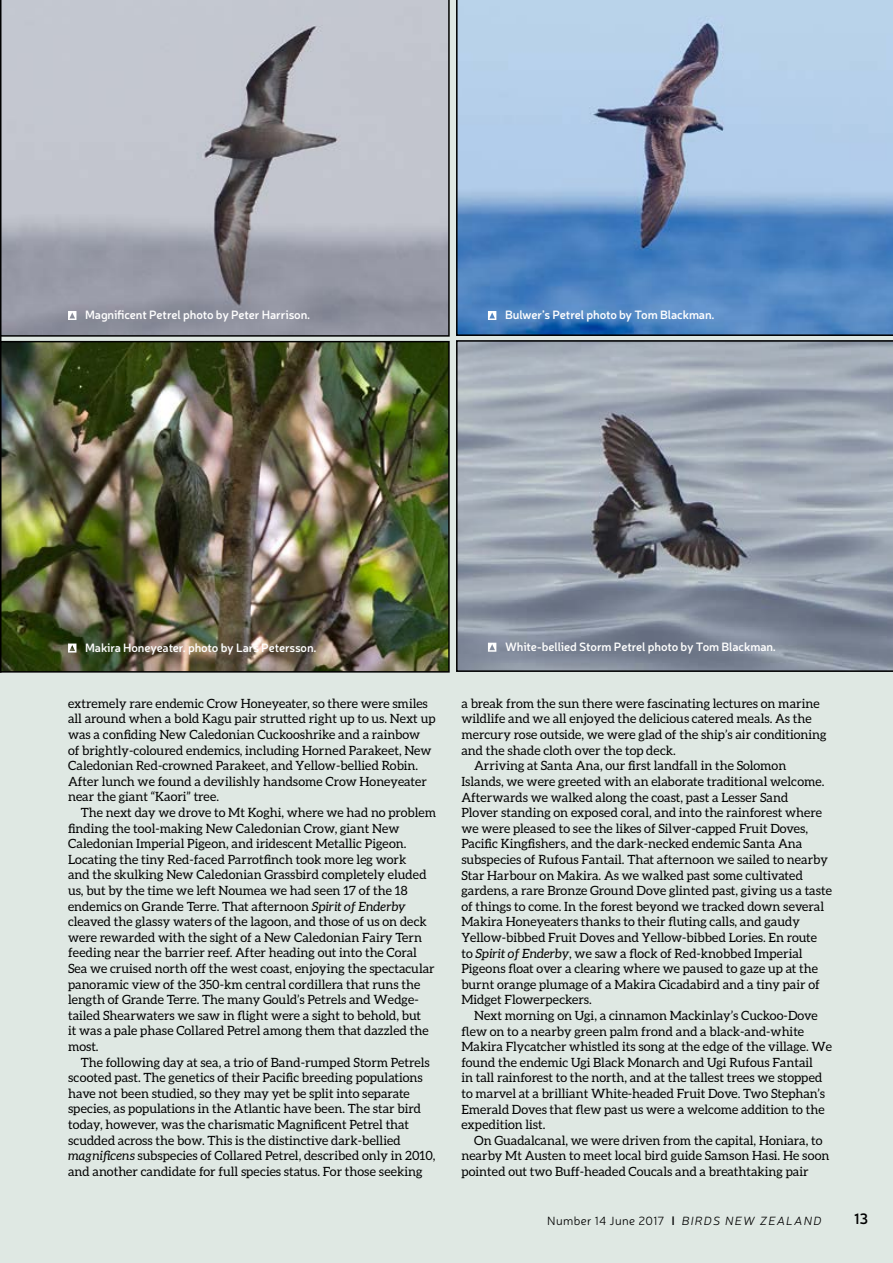
<style>
.page{position:relative;width:893px;height:1263px;background:#dfe8e3}
.page>*{position:absolute;margin:0;border:0;box-sizing:border-box;transform-origin:0 0}
.t1{font:600 15px "Neris";color:#000}
.t2{font:12.75px/15.6px "Aleo";color:#000}
.t3{font:600 12px "Neris";letter-spacing:-.01em;color:#fff}
.t4{font:300 12px "Neris";letter-spacing:.03em;color:#000}
.s1{font-style:italic}
.s2{font-family:"DIN";font-weight:500}
</style>
<div class="page">
<svg style="left:0;top:0;width:450px;height:337px;background:#abadb7"></svg>
<img style="left:3px;top:344px;width:444px;height:326px">
<div style="left:0;top:341px;width:450px;height:332px;border:2px solid #000"></div>
<svg style="left:456px;top:0;width:437px;height:336px;background:#85a8d0"></svg>
<svg style="left:456px;top:340px;width:437px;height:332px;background:#9098a4"></svg>
<svg style="left:68px;top:311px;width:8px;height:9px"></svg>
<svg style="left:488px;top:311px;width:8px;height:9px"></svg>
<svg style="left:68px;top:643px;width:8px;height:9px"></svg>
<svg style="left:488px;top:643px;width:8px;height:9px"></svg>
<p class="t3" style="left:85px;top:307px;width:227px">Magnificent Petrel photo by Peter Harrison.</p>
<p class="t3" style="left:505px;top:307px;width:211px">Bulwer’s Petrel photo by Tom Blackman.</p>
<p class="t3" style="left:85px;top:639px;width:233px">Makira Honeyeater. photo by Lars Petersson.</p>
<p class="t3" style="left:505px;top:639px;width:272px">White-bellied Storm Petrel photo by Tom Blackman.</p>
<p class="t2" style="left:68px;top:695px;width:369px">extremely rare endemic Crow Honeyeater, so there were smiles all around when a bold Kagu pair strutted right up to us. Next up was a confiding New Caledonian Cuckooshrike and a rainbow<br>of brightly-coloured endemics, including Horned Parakeet, New Caledonian Red-crowned Parakeet, and Yellow-bellied Robin.<br>After lunch we found a devilishly handsome Crow Honeyeater near the giant “Kaori” tree.</p>
<p class="t2" style="left:68px;top:804px;width:370px;text-indent:13px">The next day we drove to Mt Koghi, where we had no problem finding the tool-making New Caledonian Crow, giant New Caledonian Imperial Pigeon, and iridescent Metallic Pigeon.<br>Locating the tiny Red-faced Parrotfinch took more leg work<br>and the skulking New Caledonian Grassbird completely eluded us, but by the time we left Noumea we had seen 17 of the 18 endemics on Grande Terre. That afternoon <span class="s1">Spirit of Enderby </span>cleaved the glassy waters of the lagoon, and those of us on deck were rewarded with the sight of a New Caledonian Fairy Tern feeding near the barrier reef. After heading out into the Coral Sea we cruised north off the west coast, enjoying the spectacular panoramic view of the 350-km central cordillera that runs the length of Grande Terre. The many Gould’s Petrels and Wedge&shy;tailed Shearwaters we saw in flight were a sight to behold, but<br>it was a pale phase Collared Petrel among them that dazzled the most.</p>
<p class="t2" style="left:68px;top:1054px;width:369px;text-indent:13px">The following day at sea, a trio of Band-rumped Storm Petrels scooted past. The genetics of their Pacific breeding populations have not been studied, so they may yet be split into separate species, as populations in the Atlantic have been. The star bird today, however, was the charismatic Magnificent Petrel that scudded across the bow. This is the distinctive dark-bellied <span class="s1">magnificens</span> subspecies of Collared Petrel, described only in 2010, and another candidate for full species status. For those seeking</p>
<p class="t2" style="left:461px;top:695px;width:360px">a break from the sun there were fascinating lectures on marine</p>
<p class="t2" style="left:461px;top:711px;width:352px">wildlife and we all enjoyed the delicious catered meals. As the</p>
<p class="t2" style="left:461px;top:726px;width:367px">mercury rose outside, we were glad of the ship’s air conditioning</p>
<p class="t2" style="left:461px;top:742px;width:216px">and the shade cloth over the top deck.</p>
<p class="t2" style="left:474px;top:758px;width:314px">Arriving at Santa Ana, our first landfall in the Solomon</p>
<p class="t2" style="left:461px;top:773px;width:364px">Islands, we were greeted with an elaborate traditional welcome.</p>
<p class="t2" style="left:461px;top:789px;width:328px">Afterwards we walked along the coast, past a Lesser Sand</p>
<p class="t2" style="left:461px;top:805px;width:362px">Plover standing on exposed coral, and into the rainforest where</p>
<p class="t2" style="left:461px;top:820px;width:348px">we were pleased to see the likes of Silver-capped Fruit Doves,</p>
<p class="t2" style="left:461px;top:836px;width:343px">Pacific Kingfishers, and the dark-necked endemic Santa Ana</p>
<p class="t2" style="left:461px;top:851px;width:368px">subspecies of Rufous Fantail. That afternoon we sailed to nearby</p>
<p class="t2" style="left:461px;top:867px;width:343px">Star Harbour on Makira. As we walked past some cultivated</p>
<p class="t2" style="left:461px;top:883px;width:372px">gardens, a rare Bronze Ground Dove glinted past, giving us a taste</p>
<p class="t2" style="left:461px;top:898px;width:364px">of things to come. In the forest beyond we tracked down several</p>
<p class="t2" style="left:461px;top:914px;width:340px">Makira Honeyeaters thanks to their fluting calls, and gaudy</p>
<p class="t2" style="left:461px;top:929px;width:357px">Yellow-bibbed Fruit Doves and Yellow-bibbed Lories. En route</p>
<p class="t2" style="left:461px;top:945px;width:343px">to <span class="s1">Spirit of Enderby</span>, we saw a flock of Red-knobbed Imperial</p>
<p class="t2" style="left:461px;top:961px;width:358px">Pigeons float over a clearing where we paused to gaze up at the</p>
<p class="t2" style="left:461px;top:976px;width:360px">burnt orange plumage of a Makira Cicadabird and a tiny pair of</p>
<p class="t2" style="left:461px;top:992px;width:132px">Midget Flowerpeckers.</p>
<p class="t2" style="left:474px;top:1007px;width:345px">Next morning on Ugi, a cinnamon Mackinlay’s Cuckoo-Dove</p>
<p class="t2" style="left:461px;top:1023px;width:344px">flew on to a nearby green palm frond and a black-and-white</p>
<p class="t2" style="left:461px;top:1039px;width:372px">Makira Flycatcher whistled its song at the edge of the village. We</p>
<p class="t2" style="left:461px;top:1054px;width:353px">found the endemic Ugi Black Monarch and Ugi Rufous Fantail</p>
<p class="t2" style="left:461px;top:1070px;width:363px">in tall rainforest to the north, and at the tallest trees we stopped</p>
<p class="t2" style="left:461px;top:1085px;width:365px">to marvel at a brilliant White-headed Fruit Dove. Two Stephan’s</p>
<p class="t2" style="left:461px;top:1101px;width:365px">Emerald Doves that flew past us were a welcome addition to the</p>
<p class="t2" style="left:461px;top:1117px;width:86px">expedition list.</p>
<p class="t2" style="left:474px;top:1132px;width:350px">On Guadalcanal, we were driven from the capital, Honiara, to</p>
<p class="t2" style="left:461px;top:1148px;width:370px">nearby Mt Austen to meet local bird guide Samson Hasi. He soon</p>
<p class="t2" style="left:461px;top:1163px;width:349px">pointed out two Buff-headed Coucals and a breathtaking pair</p>
<p class="t4" style="left:547px;top:1213px;width:276px">Number 14 June 2017 <span class="s2">I</span> <span class="s1">BIRDS NEW ZEALAND</span></p>
<p class="t1" style="left:854px;top:1209px;width:16px">13</p>
</div>
